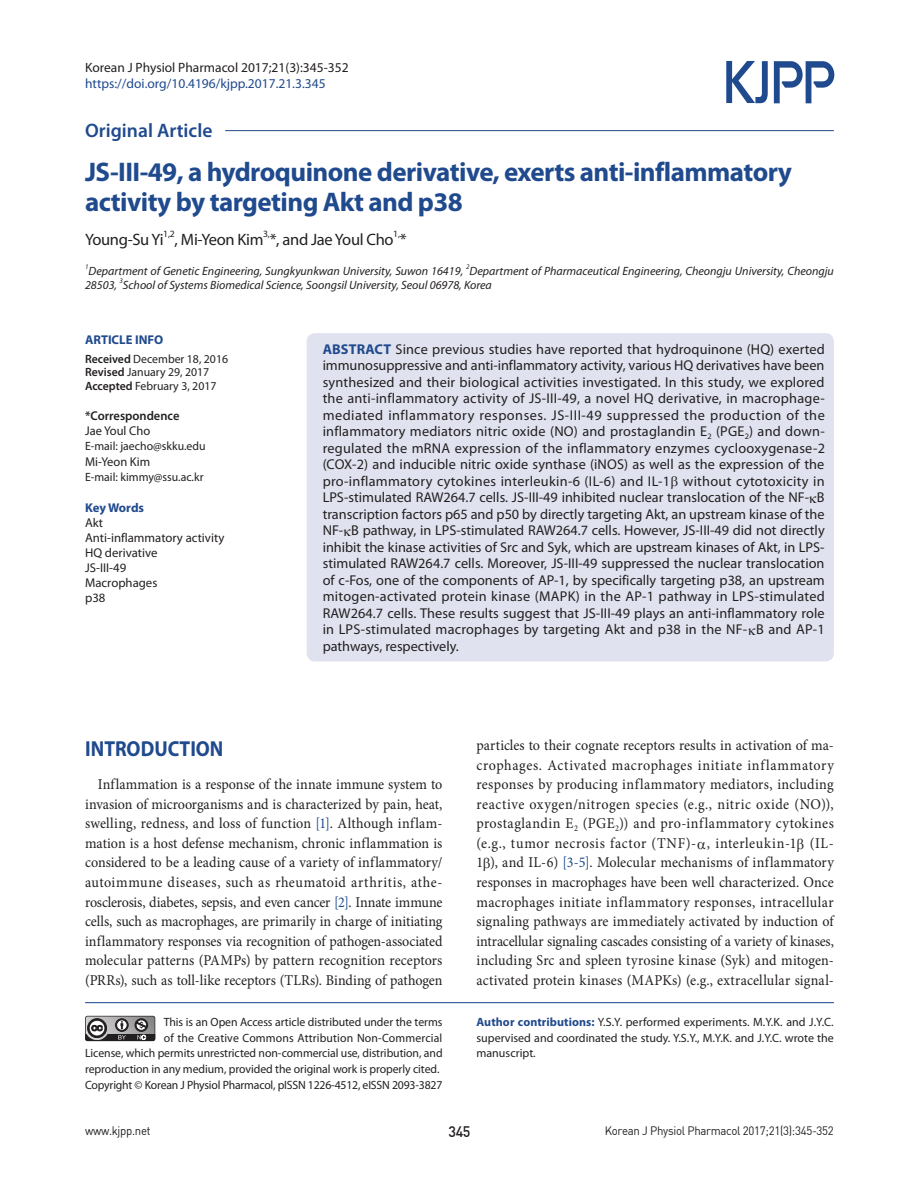
<style>
.page{position:relative;width:919px;height:1191px;background:#fff}
.page>*{position:absolute;margin:0;border:0;box-sizing:border-box;transform-origin:0 0}
.t1{font:700 27px/30px "Myriad Pro";letter-spacing:-.02em;color:#204a8e}
.t2{font:700 21.75px "Myriad Pro";color:#204a8e;scale:.9 1}
.t3{font:600 19.5px "Myriad Pro";color:#204a8e}
.t4{font:16.5px "Myriad Pro";letter-spacing:-.02em;color:#231f20}
.t5{font:15px/19.5px "Minion Pro";letter-spacing:.005em;color:#231f20;text-align:justify;scale:.94 1}
.t6{font:15px "Dinmed";color:#231f20;scale:.95 1}
.t7{font:14.25px/16.5px "Myriad Pro";letter-spacing:.015em;color:#231f20;text-align:justify}
.t8{font:13.5px "Myriad Pro";color:#204a8e}
.t9{font:13.5px "Myriad Pro";color:#231f20}
.t10{font:12.75px/15px "Myriad Pro";color:#231f20}
.t11{font:700 12.75px "Myriad Pro";color:#204a8e}
.t12{font:600 12.75px "Myriad Pro";color:#231f20}
.t13{font:12px/15.8px "Myriad Pro";letter-spacing:-.005em;color:#231f20;text-align:justify}
.t14{font:italic 12px "Myriad Pro";color:#231f20}
.t15{font:12px "Dinreg";letter-spacing:-.025em;color:#231f20;scale:.95 1}
.t16{font:9.6px "Myriad Pro";color:#231f20}
.t17{font:italic 7.05px "Myriad Pro";color:#231f20}
.s1{font-weight:600}
.s2{font-weight:700;color:#204a8e}
.s3{color:#204a8e}
</style>
<div class="page">
<hr style="left:85px;top:1002px;width:748px;height:1px;background:#204a8e">
<svg style="left:85px;top:1015px;width:70px;height:26px;background:#7c7b7b"></svg>
<hr style="left:225px;top:130px;width:608px;height:1px;background:#204a8e">
<svg style="left:726px;top:61px;width:108px;height:42px"></svg>
<div style="left:306px;top:333px;width:527px;height:328px;background:#e0e3ef;border-radius:9px"></div>
<p class="t9" style="left:85px;top:59px;width:265px">Korean J Physiol Pharmacol 2017;21(3):345-352</p>
<p class="t8" style="left:85px;top:76px;width:242px">https://doi.org/10.4196/kjpp.2017.21.3.345</p>
<h3 class="t3" style="left:85px;top:118px;width:129px">Original Article</h3>
<h1 class="t1" style="left:85px;top:156px;width:708px">JS-III-49, a hydroquinone derivative, exerts anti-inflammatory activity by targeting Akt and p38</h1>
<p class="t4" style="left:85px;top:229px;width:80px">Young-Su Yi</p>
<p class="t16" style="left:163px;top:228px;width:13px">1,2</p>
<p class="t4" style="left:174px;top:229px;width:233px">, Mi-Yeon Kim *, and Jae Youl Cho *</p>
<p class="t16" style="left:263px;top:228px;width:8px">3,</p>
<p class="t16" style="left:393px;top:228px;width:8px">1,</p>
<p class="t17" style="left:85px;top:262px;width:5px">1</p>
<p class="t14" style="left:88px;top:263px;width:376px">Department of Genetic Engineering, Sungkyunkwan University, Suwon 16419,</p>
<p class="t17" style="left:466px;top:262px;width:5px">2</p>
<p class="t14" style="left:469px;top:263px;width:366px">Department of Pharmaceutical Engineering, Cheongju University, Cheongju</p>
<p class="t14" style="left:85px;top:278px;width:34px">28503,</p>
<p class="t17" style="left:119px;top:277px;width:5px">3</p>
<p class="t14" style="left:123px;top:278px;width:370px">School of Systems Biomedical Science, Soongsil University, Seoul 06978, Korea</p>
<p class="t11" style="left:85px;top:331px;width:80px">ARTICLE INFO</p>
<p class="t13" style="left:85px;top:352px;width:144px;line-height:13.5px;text-align:left"><span class="s1">Received</span> December 18, 2016<br><span class="s1">Revised</span> January 29, 2017<br><span class="s1">Accepted</span> February 3, 2017</p>
<p class="t12" style="left:85px;top:407px;width:96px">*Correspondence</p>
<p class="t10" style="left:85px;top:423px;width:67px">Jae Youl Cho</p>
<p class="t13" style="left:85px;top:438px;width:122px">E-mail: jaecho@skku.edu</p>
<p class="t10" style="left:85px;top:454px;width:67px">Mi-Yeon Kim</p>
<p class="t13" style="left:85px;top:469px;width:120px">E-mail: kimmy@ssu.ac.kr</p>
<p class="t11" style="left:85px;top:499px;width:61px">Key Words</p>
<p class="t10" style="left:85px;top:515px;width:141px">Akt<br>Anti-inflammatory activity<br>HQ derivative<br>JS-III-49<br>Macrophages<br>p38</p>
<p class="t7" style="left:322px;top:340px;width:504px"><span class="s2">ABSTRACT</span> Since previous studies have reported that hydroquinone (HQ) exerted immunosuppressive and anti-inflammatory activity, various HQ derivatives have been synthesized and their biological activities investigated. In this study, we explored the anti-inflammatory activity of JS-III-49, a novel HQ derivative, in macrophage&shy;mediated inflammatory responses. JS-III-49 suppressed the production of the inflammatory mediators nitric oxide (NO) and prostaglandin E<sub>2</sub> (PGE<sub>2</sub>) and down&shy;regulated the mRNA expression of the inflammatory enzymes cyclooxygenase-2 (COX-2) and inducible nitric oxide synthase (iNOS) as well as the expression of the pro-inflammatory cytokines interleukin-6 (IL-6) and IL-1 without cytotoxicity in LPS-stimulated RAW264.7 cells. JS-III-49 inhibited nuclear translocation of the NF- B transcription factors p65 and p50 by directly targeting Akt, an upstream kinase of the NF- B pathway, in LPS-stimulated RAW264.7 cells. However, JS-III-49 did not directly inhibit the kinase activities of Src and Syk, which are upstream kinases of Akt, in LPS&shy;stimulated RAW264.7 cells. Moreover, JS-III-49 suppressed the nuclear translocation of c-Fos, one of the components of AP-1, by specifically targeting p38, an upstream mitogen-activated protein kinase (MAPK) in the AP-1 pathway in LPS-stimulated RAW264.7 cells. These results suggest that JS-III-49 plays an anti-inflammatory role in LPS-stimulated macrophages by targeting Akt and p38 in the NF- B and AP-1 pathways, respectively.</p>
<h2 class="t2" style="left:85px;top:735px;width:155px">INTRODUCTION</h2>
<p class="t5" style="left:85px;top:775px;width:381px;text-indent:13px">Inflammation is a response of the innate immune system to invasion of microorganisms and is characterized by pain, heat, swelling, redness, and loss of function <span class="s3">[1]</span>. Although inflam&shy;mation is a host defense mechanism, chronic inflammation is considered to be a leading cause of a variety of inflammatory/ autoimmune diseases, such as rheumatoid arthritis, athe&shy;rosclerosis, diabetes, sepsis, and even cancer <span class="s3">[2]</span>. Innate immune cells, such as macrophages, are primarily in charge of initiating inflammatory responses via recognition of pathogen-associated molecular patterns (PAMPs) by pattern recognition receptors (PRRs), such as toll-like receptors (TLRs). Binding of pathogen</p>
<p class="t13" style="left:85px;top:1013px;width:359px;text-align:right">This is an Open Access article distributed under the terms<br>of the Creative Commons Attribution Non-Commercial<br>License, which permits unrestricted non-commercial use, distribution, and reproduction in any medium, provided the original work is properly cited.<br>Copyright © Korean J Physiol Pharmacol, pISSN 1226-4512, eISSN 2093-3827</p>
<p class="t5" style="left:476px;top:736px;width:381px">particles to their cognate receptors results in activation of ma&shy;crophages. Activated macrophages initiate inflammatory responses by producing inflammatory mediators, including reactive oxygen/nitrogen species (e.g., nitric oxide (NO)), prostaglandin E<sub>2</sub> (PGE<sub>2</sub>)) and pro-inflammatory cytokines (e.g., tumor necrosis factor (TNF)- , interleukin-1 (IL-1 ), and IL-6) <span class="s3">[3-5]</span>. Molecular mechanisms of inflammatory responses in macrophages have been well characterized. Once macrophages initiate inflammatory responses, intracellular signaling pathways are immediately activated by induction of intracellular signaling cascades consisting of a variety of kinases, including Src and spleen tyrosine kinase (Syk) and mitogen&shy;activated protein kinases (MAPKs) (e.g., extracellular signal-</p>
<p class="t13" style="left:476px;top:1013px;width:359px"><span class="s2">Author contributions:</span> Y.S.Y. performed experiments. M.Y.K. and J.Y.C. supervised and coordinated the study. Y.S.Y., M.Y.K. and J.Y.C. wrote the manuscript.</p>
<p class="t15" style="left:85px;top:1123px;width:70px">www.kjpp.net</p>
<p class="t6" style="left:448px;top:1122px;width:25px">345</p>
<p class="t15" style="left:604px;top:1123px;width:243px">Korean J Physiol Pharmacol 2017;21(3):345-352</p>
</div>
